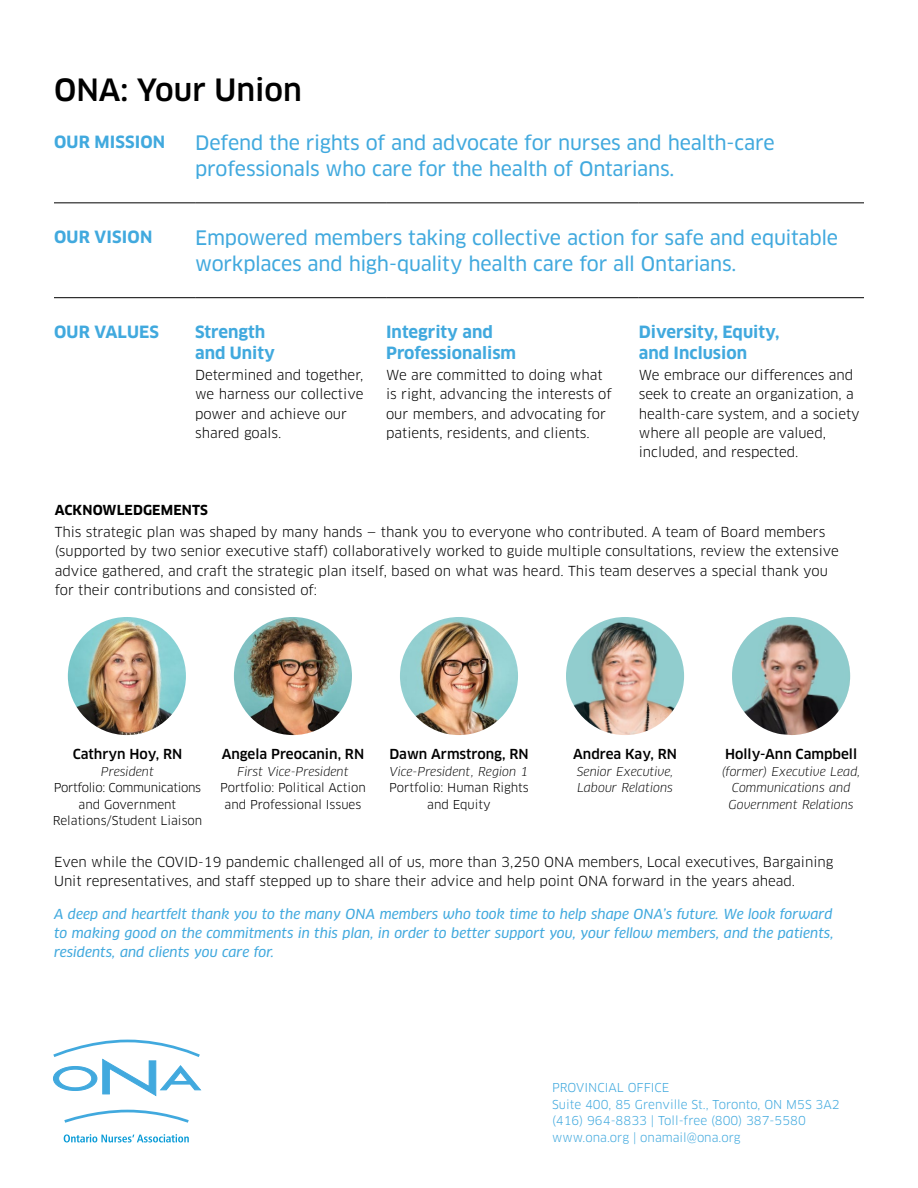
<style>
.page{position:relative;width:918px;height:1188px;background:#fff}
.page>*{position:absolute;margin:0;border:0;box-sizing:border-box;transform-origin:0 0}
.Header_1{font:500 30px "Clan OT";color:#000}
.Intro{font:19.5px/25.5px "Clan OT News";letter-spacing:-.01em;color:#41a9de}
.Subhead{font:700 16.5px/21px "Clan OT";color:#41a9de}
.Body{font:13.5px/19px "Clan OT";color:#000}
.Body-2{font:italic 13.5px/19.2px "Clan OT News";color:#41a9de;text-align:justify}
.Body-3{font:500 13.5px "Clan OT";color:#000}
.Bullets{font:700 13.5px "Clan OT";letter-spacing:.01em;color:#000}
.Body-4{font:italic 12px/16.5px "Clan OT";color:#000;text-align:center}
.Body-5{font:12px/16.5px "Clan OT";color:#000;text-align:center}
.Header_3{font:12px "Clan OT";color:#41a9de}
</style>
<div class="page">
<hr style="left:54px;top:203px;width:141px;height:1px;background:#000">
<hr style="left:195px;top:203px;width:191px;height:1px;background:#000">
<hr style="left:386px;top:203px;width:253px;height:1px;background:#000">
<hr style="left:639px;top:203px;width:225px;height:1px;background:#000">
<hr style="left:54px;top:297px;width:141px;height:1px;background:#000">
<hr style="left:195px;top:297px;width:191px;height:1px;background:#000">
<hr style="left:386px;top:297px;width:253px;height:1px;background:#000">
<hr style="left:639px;top:297px;width:225px;height:1px;background:#000">
<img style="left:68px;top:617px;width:118px;height:118px;border-radius:59px">
<img style="left:400px;top:617px;width:118px;height:118px;border-radius:59px">
<img style="left:234px;top:617px;width:118px;height:118px;border-radius:59px">
<img style="left:566px;top:617px;width:118px;height:118px;border-radius:59px">
<img style="left:732px;top:617px;width:118px;height:118px">
<svg style="left:64px;top:1110px;width:125px;height:13px"></svg>
<svg style="left:53px;top:1040px;width:149px;height:57px"></svg>
<svg style="left:64px;top:1134px;width:125px;height:8px"></svg>
<p class="Header_1" style="left:54px;top:73px;width:249px">ONA: Your Union</p>
<p class="Subhead" style="left:54px;top:132px;width:113px">OUR MISSION</p>
<p class="Intro" style="left:195px;top:131px;width:581px">Defend the rights of and advocate for nurses and health-care professionals who care for the health of Ontarians.</p>
<p class="Subhead" style="left:54px;top:226px;width:100px">OUR VISION</p>
<p class="Intro" style="left:195px;top:225px;width:645px">Empowered members taking collective action for safe and equitable workplaces and high-quality health care for all Ontarians.</p>
<p class="Subhead" style="left:54px;top:321px;width:107px">OUR VALUES</p>
<p class="Subhead" style="left:195px;top:321px;width:81px">Strength and Unity</p>
<p class="Subhead" style="left:386px;top:321px;width:132px">Integrity and<br>Professionalism</p>
<p class="Subhead" style="left:639px;top:321px;width:142px">Diversity, Equity, and Inclusion</p>
<p class="Body" style="left:195px;top:366px;width:170px">Determined and together, we harness our collective power and achieve our shared goals.</p>
<p class="Body" style="left:386px;top:366px;width:227px">We are committed to doing what is right, advancing the interests of our members, and advocating for patients, residents, and clients.</p>
<p class="Body" style="left:639px;top:366px;width:222px">We embrace our differences and seek to create an organization, a health-care system, and a society where all people are valued, included, and respected.</p>
<p class="Bullets" style="left:55px;top:503px;width:155px">ACKNOWLEDGEMENTS</p>
<p class="Body" style="left:55px;top:523px;width:786px">This strategic plan was shaped by many hands — thank you to everyone who contributed. A team of Board members (supported by two senior executive staff) collaboratively worked to guide multiple consultations, review the extensive advice gathered, and craft the strategic plan itself, based on what was heard. This team deserves a special thank you for their contributions and consisted of:</p>
<p class="Body-3" style="left:73px;top:746px;width:111px">Cathryn Hoy, RN</p>
<p class="Body-4" style="left:101px;top:763px;width:54px">President</p>
<p class="Body-5" style="left:53px;top:780px;width:151px">Portfolio: Communications and Government<br>Relations/Student Liaison</p>
<p class="Body-3" style="left:222px;top:746px;width:144px">Angela Preocanin, RN</p>
<p class="Body-4" style="left:237px;top:763px;width:113px">First Vice-President</p>
<p class="Body-5" style="left:220px;top:780px;width:147px">Portfolio: Political Action and Professional Issues</p>
<p class="Body-3" style="left:389px;top:746px;width:141px">Dawn Armstrong, RN</p>
<p class="Body-4" style="left:390px;top:763px;width:140px">Vice-President, Region 1</p>
<p class="Body-5" style="left:389px;top:780px;width:141px">Portfolio: Human Rights and Equity</p>
<p class="Body-3" style="left:573px;top:746px;width:105px">Andrea Kay, RN</p>
<p class="Body-4" style="left:577px;top:763px;width:98px">Senior Executive,</p>
<p class="Body-4" style="left:577px;top:780px;width:98px">Labour Relations</p>
<p class="Body-3" style="left:725px;top:746px;width:134px">Holly-Ann Campbell</p>
<p class="Body-4" style="left:722px;top:763px;width:140px">(former) Executive Lead,<br>Communications and<br>Government Relations</p>
<p class="Body" style="left:54px;top:853px;width:781px">Even while the COVID-19 pandemic challenged all of us, more than 3,250 ONA members, Local executives, Bargaining<br>Unit representatives, and staff stepped up to share their advice and help point ONA forward in the years ahead.</p>
<p class="Body-2" style="left:54px;top:904px;width:781px">A deep and heartfelt thank you to the many ONA members who took time to help shape ONA’s future. We look forward to making good on the commitments in this plan, in order to better support you, your fellow members, and the patients, residents, and clients you care for.</p>
<p class="Header_3" style="left:552px;top:1081px;width:119px">PROVINCIAL OFFICE</p>
<p class="Header_3" style="left:552px;top:1097px;width:289px">Suite 400, 85 Grenville St., Toronto, ON M5S 3A2</p>
<p class="Header_3" style="left:552px;top:1114px;width:255px">(416) 964-8833 | Toll-free (800) 387-5580</p>
<p class="Header_3" style="left:552px;top:1130px;width:190px">www.ona.org | onamail@ona.org</p>
</div>
